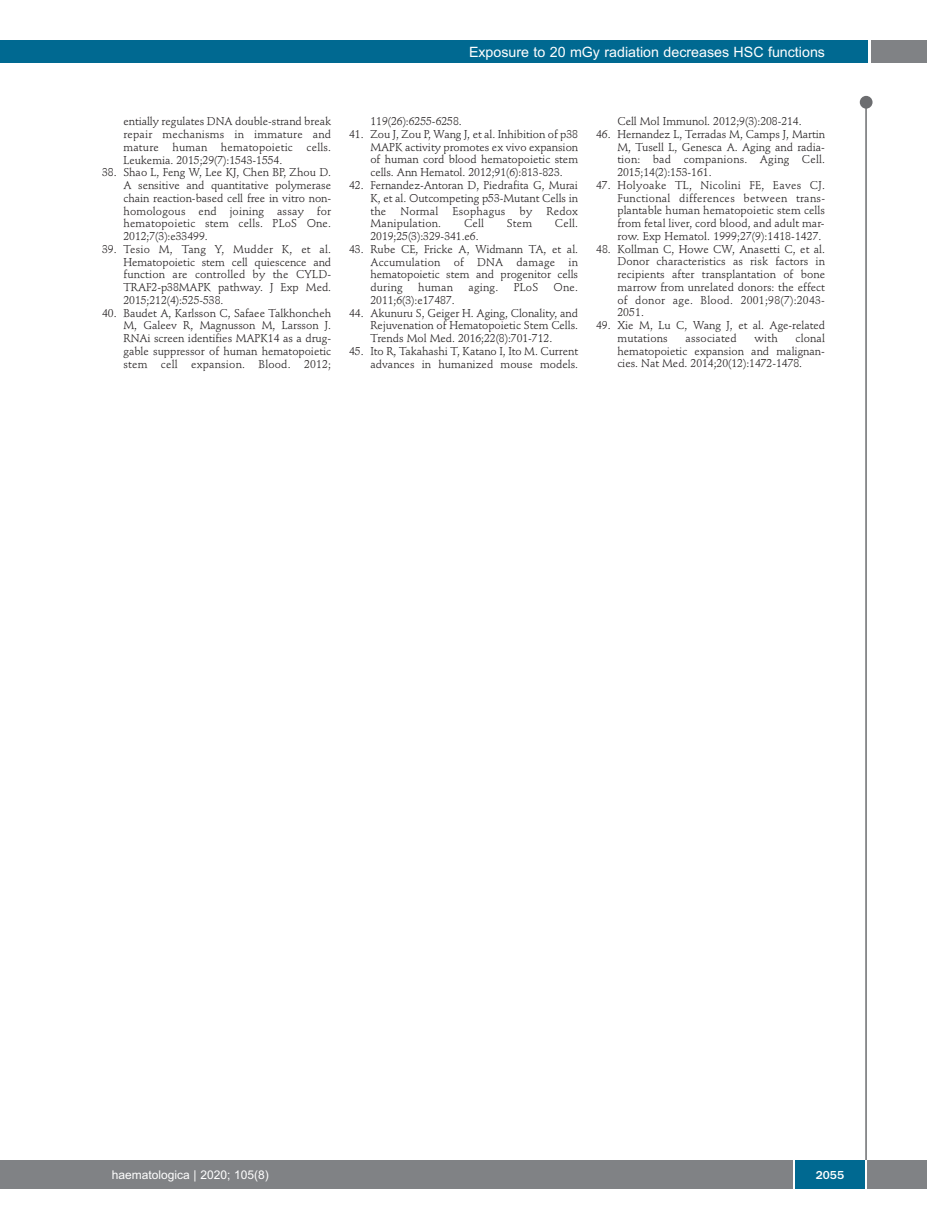
<style>
.page{position:relative;width:927px;height:1225px;background:#fff}
.page>*{position:absolute;margin:0;border:0;box-sizing:border-box;transform-origin:0 0}
.t1{font:14.25px "Arial";color:#fff}
.t2{font:12px "Arial";color:#fff}
.t3{font:500 12px "Franklin Gothic";color:#fff}
.t4{font:11.25px/12.8px "Stempel Schneidler";letter-spacing:-.005em;color:#231f20;text-align:justify}
.t5{font:11.25px "Stempel Schneidler";letter-spacing:.015em;color:#231f20}
</style>
<div class="page">
<div style="left:860px;top:96px;width:12px;height:13px;background:#6c6d70;border-radius:50%"></div>
<hr style="left:865px;top:98px;width:2px;height:1062px;background:#6c6d70">
<div style="left:871px;top:40px;width:56px;height:22px;background:#808285"></div>
<div style="left:18px;top:40px;width:849px;height:22px;background:#006991"></div>
<div style="left:17px;top:1160px;width:910px;height:28px;background:#808285"></div>
<div style="left:795px;top:1160px;width:70px;height:28px;background:#006991"></div>
<hr style="left:793px;top:1160px;width:2px;height:28px;background:#fff">
<hr style="left:865px;top:1160px;width:2px;height:28px;background:#fff">
<div style="left:0;top:40px;width:19px;height:22px;background:#006991"></div>
<div style="left:0;top:1160px;width:18px;height:28px;background:#808285"></div>
<p class="t1" style="left:469px;top:44px;width:358px">Exposure to 20 mGy radiation decreases HSC functions</p>
<p class="t4" style="left:123px;top:116px;width:209px">entially regulates DNA double-strand break repair mechanisms in immature and mature human hematopoietic cells.<br>Leukemia. 2015;29(7):1543-1554.</p>
<p class="t4" style="left:123px;top:167px;width:209px;text-indent:-21px">38. Shao L, Feng W, Lee KJ, Chen BP, Zhou D.<br>A sensitive and quantitative polymerase chain reaction-based cell free in vitro non&shy;homologous end joining assay for hematopoietic stem cells. PLoS One.<br>2012;7(3):e33499.</p>
<p class="t4" style="left:123px;top:244px;width:209px;text-indent:-21px">39. Tesio M, Tang Y, Mudder K, et al.<br>Hematopoietic stem cell quiescence and function are controlled by the CYLD-TRAF2-p38MAPK pathway. J Exp Med.<br>2015;212(4):525-538.</p>
<p class="t4" style="left:123px;top:307px;width:209px;text-indent:-21px">40. Baudet A, Karlsson C, Safaee Talkhoncheh M, Galeev R, Magnusson M, Larsson J.<br>RNAi screen identifies MAPK14 as a drug&shy;gable suppressor of human hematopoietic stem cell expansion. Blood. 2012;</p>
<p class="t4" style="left:370px;top:116px;width:93px">119(26):6255-6258.</p>
<p class="t4" style="left:370px;top:129px;width:209px;text-indent:-21px">41. Zou J, Zou P, Wang J, et al. Inhibition of p38<br>MAPK activity promotes ex vivo expansion of human cord blood hematopoietic stem cells. Ann Hematol. 2012;91(6):813-823.</p>
<p class="t4" style="left:370px;top:180px;width:209px;text-indent:-21px">42. Fernandez-Antoran D, Piedrafita G, Murai K, et al. Outcompeting p53-Mutant Cells in the</p>
<p class="t4" style="left:400px;top:205px;width:39px">Normal</p>
<p class="t5" style="left:452px;top:206px;width:55px">Esophagus</p>
<p class="t4" style="left:520px;top:205px;width:14px">by</p>
<p class="t4" style="left:546px;top:205px;width:33px">Redox</p>
<p class="t5" style="left:370px;top:219px;width:72px">Manipulation.</p>
<p class="t4" style="left:464px;top:218px;width:22px">Cell</p>
<p class="t4" style="left:507px;top:218px;width:27px">Stem</p>
<p class="t4" style="left:555px;top:218px;width:25px">Cell.</p>
<p class="t4" style="left:370px;top:231px;width:110px">2019;25(3):329-341.e6.</p>
<p class="t4" style="left:370px;top:244px;width:209px;text-indent:-21px">43. Rube CE, Fricke A, Widmann TA, et al.<br>Accumulation of DNA damage in hematopoietic stem and progenitor cells during</p>
<p class="t4" style="left:418px;top:282px;width:36px">human</p>
<p class="t4" style="left:468px;top:282px;width:31px">aging.</p>
<p class="t4" style="left:514px;top:282px;width:26px">PLoS</p>
<p class="t4" style="left:554px;top:282px;width:26px">One.</p>
<p class="t4" style="left:370px;top:295px;width:86px">2011;6(3):e17487.</p>
<p class="t4" style="left:370px;top:307px;width:209px;text-indent:-21px">44. Akunuru S, Geiger H. Aging, Clonality, and Rejuvenation of Hematopoietic Stem Cells.<br>Trends Mol Med. 2016;22(8):701-712.</p>
<p class="t4" style="left:349px;top:345px;width:231px;text-align:right">45. Ito R, Takahashi T, Katano I, Ito M. Current advances in humanized mouse models.</p>
<p class="t4" style="left:617px;top:116px;width:186px">Cell Mol Immunol. 2012;9(3):208-214.</p>
<p class="t4" style="left:617px;top:129px;width:209px;text-indent:-21px">46. Hernandez L, Terradas M, Camps J, Martin M, Tusell L, Genesca A. Aging and radia&shy;tion: bad companions. Aging Cell.<br>2015;14(2):153-161.</p>
<p class="t4" style="left:617px;top:180px;width:209px;text-indent:-21px">47. Holyoake TL, Nicolini FE, Eaves CJ.<br>Functional differences between trans&shy;plantable human hematopoietic stem cells from fetal liver, cord blood, and adult mar&shy;row. Exp Hematol. 1999;27(9):1418-1427.</p>
<p class="t4" style="left:617px;top:243px;width:209px;text-indent:-21px">48. Kollman C, Howe CW, Anasetti C, et al.<br>Donor characteristics as risk factors in recipients after transplantation of bone marrow from unrelated donors: the effect of donor age. Blood. 2001;98(7):2043- 2051.</p>
<p class="t4" style="left:617px;top:320px;width:209px;text-indent:-21px">49. Xie M, Lu C, Wang J, et al. Age-related mutations</p>
<p class="t4" style="left:617px;top:333px;width:209px;text-indent:178px">clonal hematopoietic expansion and malignan&shy;cies. Nat Med. 2014;20(12):1472-1478.</p>
<p class="t5" style="left:685px;top:333px;width:53px">associated</p>
<p class="t4" style="left:754px;top:333px;width:25px">with</p>
<p class="t2" style="left:112px;top:1167px;width:158px">haematologica | 2020; 105(8)</p>
<p class="t3" style="left:816px;top:1167px;width:30px">2055</p>
</div>
